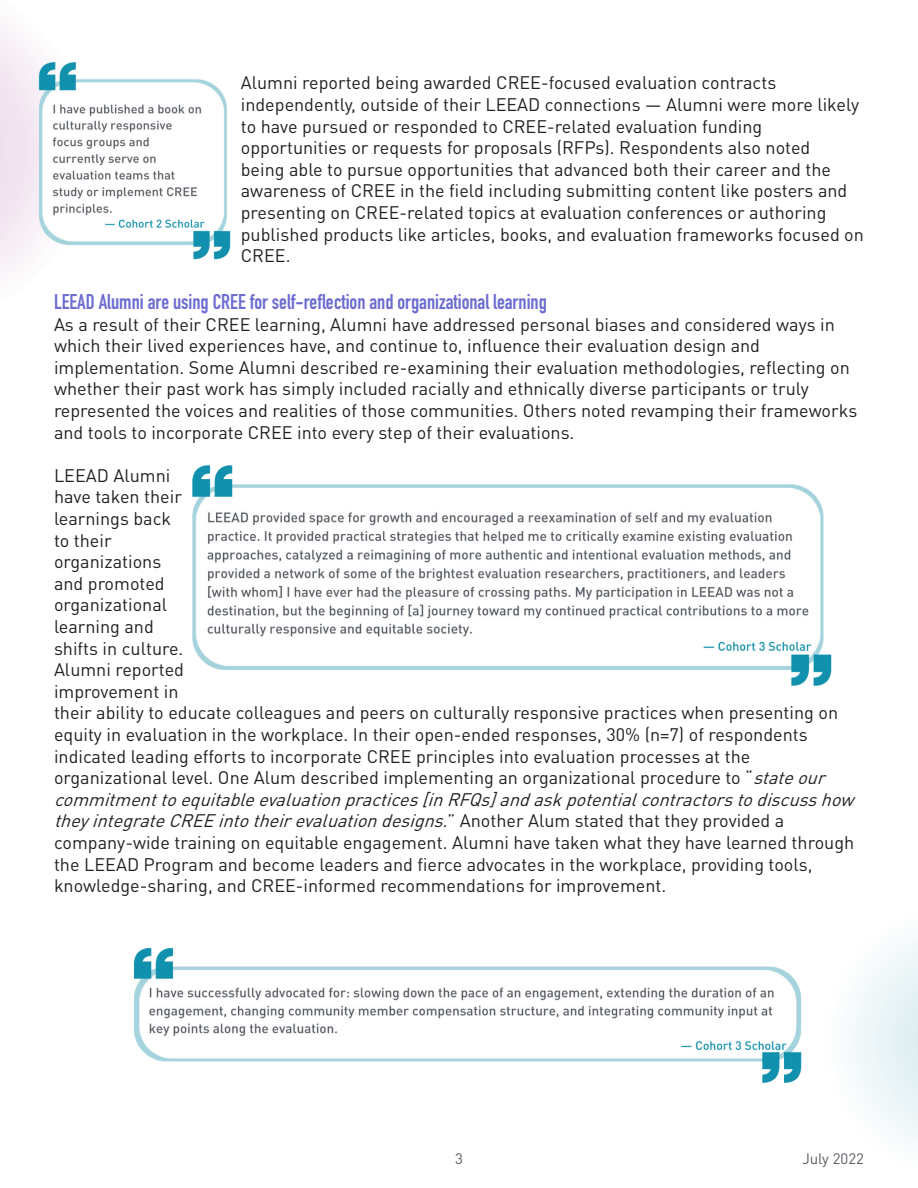
<style>
.page{position:relative;width:918px;height:1188px;background:#fff}
.page>*{position:absolute;margin:0;border:0;box-sizing:border-box;transform-origin:0 0}
.t1{font:700 21px "DIN Condensed";color:#6d6cd1}
.t2{font:18px/21.6px "DIN Pro";color:#231f20}
.t3{font:italic 18px/21.6px "DIN Pro";color:#231f20}
.t4{font:15px "DIN Pro";color:#5a5f66}
.s1{font-style:normal}
</style>
<div class="page">
<svg style="left:0;top:26px;width:22px;height:249px"></svg>
<svg style="left:852px;top:938px;width:66px;height:205px"></svg>
<img style="left:21px;top:45px;width:210px;height:225px">
<img style="left:192px;top:465px;width:640px;height:221px">
<img style="left:133px;top:948px;width:669px;height:135px">
<p class="t2" style="left:241px;top:71px;width:537px">Alumni reported being awarded CREE-focused evaluation contracts</p>
<p class="t2" style="left:241px;top:93px;width:620px">independently, outside of their LEEAD connections — Alumni were more likely to have pursued or responded to CREE-related evaluation funding</p>
<p class="t2" style="left:241px;top:136px;width:625px">opportunities or requests for proposals (RFPs). Respondents also noted<br>being able to pursue opportunities that advanced both their career and the awareness of CREE in the field including submitting content like posters and presenting on CREE-related topics at evaluation conferences or authoring published products like articles, books, and evaluation frameworks focused on CREE.</p>
<p class="t1" style="left:54px;top:287px;width:494px">LEEAD Alumni are using CREE for self-reflection and organizational learning</p>
<p class="t2" style="left:54px;top:313px;width:782px">As a result of their CREE learning, Alumni have addressed personal biases and considered ways in which their lived experiences have, and continue to, influence their evaluation design and</p>
<p class="t2" style="left:54px;top:356px;width:797px">implementation. Some Alumni described re-examining their evaluation methodologies, reflecting on whether their past work has simply included racially and ethnically diverse participants or truly</p>
<p class="t2" style="left:54px;top:399px;width:805px">represented the voices and realities of those communities. Others noted revamping their frameworks and tools to incorporate CREE into every step of their evaluations.</p>
<p class="t2" style="left:54px;top:464px;width:129px">LEEAD Alumni have taken their learnings back to their</p>
<p class="t2" style="left:54px;top:550px;width:115px">organizations and promoted organizational</p>
<p class="t2" style="left:54px;top:615px;width:786px">learning and<br>shifts in culture.<br>Alumni reported<br>improvement in<br>their ability to educate colleagues and peers on culturally responsive practices when presenting on equity in evaluation in the workplace. In their open-ended responses, 30% (n=7) of respondents</p>
<p class="t2" style="left:54px;top:745px;width:698px">indicated leading efforts to incorporate CREE principles into evaluation processes at the</p>
<p class="t3" style="left:54px;top:766px;width:808px"><span class="s1">organizational level. One Alum described implementing an organizational procedure to “</span>stateour commitmenttoequitableevaluationpractices[inRFQs]andaskpotentialcontractorstodiscusshow theyintegrateCREEintotheirevaluationdesigns.<span class="s1">” A n o t h e r A l u m s t a t e d t h a t t h e y p r o v i d e d a</span></p>
<p class="t2" style="left:54px;top:831px;width:802px">company-wide training on equitable engagement. Alumni have taken what they have learned through the LEEAD Program and become leaders and fierce advocates in the workplace, providing tools, knowledge-sharing, and CREE-informed recommendations for improvement.</p>
<p class="t4" style="left:455px;top:1147px;width:9px">3</p>
<p class="t4" style="left:802px;top:1147px;width:63px">July 2022</p>
</div>
